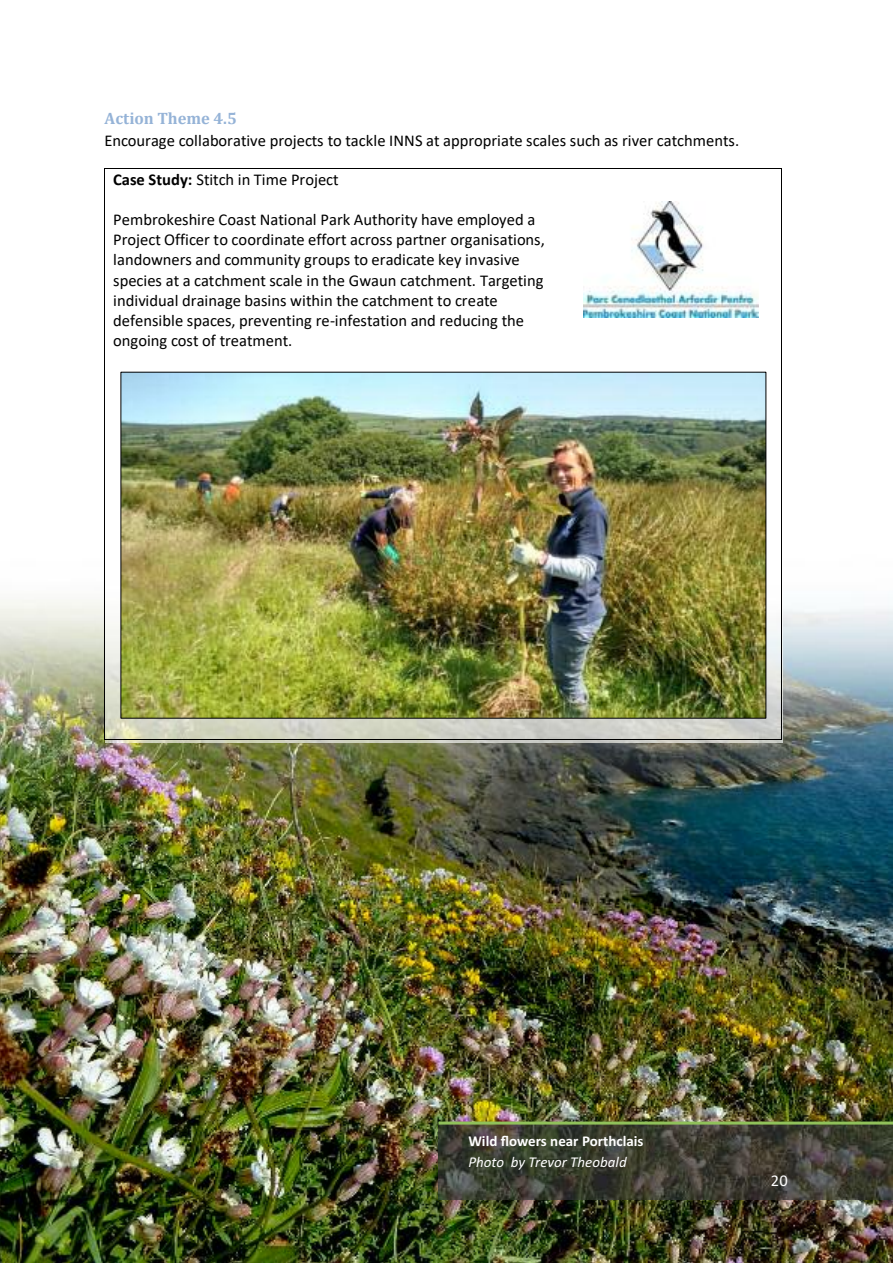
<style>
.page{position:relative;width:893px;height:1263px;background:#fff}
.page>*{position:absolute;margin:0;border:0;box-sizing:border-box;transform-origin:0 0}
.t1{font:16.5px/20.1px "Calibri";color:#000}
.t2{font:700 16.5px "Cambria";letter-spacing:-.005em;color:#95b3d7}
.t3{font:16.5px "Calibri";color:#fff}
.t4{font:700 15px "Calibri";color:#fff}
.t5{font:italic 15px "Calibri";color:#fff}
.s1{font-weight:700}
</style>
<div class="page">
<img style="left:0;top:547px;width:893px;height:716px">
<img style="left:105px;top:547px;width:677px;height:195px">
<img style="left:439px;top:1124px;width:454px;height:75px">
<hr style="left:439px;top:1121px;width:454px;height:3px;background:#90c15a">
<hr style="left:105px;top:168px;width:676px;height:1px;background:#000">
<hr style="left:105px;top:169px;width:1px;height:570px;background:#000">
<hr style="left:105px;top:739px;width:676px;height:1px;background:#000">
<hr style="left:781px;top:169px;width:1px;height:570px;background:#000">
<img style="left:123px;top:374px;width:641px;height:342px">
<img style="left:584px;top:202px;width:175px;height:116px">
<p class="t2" style="left:105px;top:108px;width:134px">Action Theme 4.5</p>
<p class="t1" style="left:105px;top:132px;width:636px">Encourage collaborative projects to tackle INNS at appropriate scales such as river catchments.</p>
<p class="t1" style="left:113px;top:171px;width:227px"><span class="s1">Case Study:</span> Stitch in Time Project</p>
<p class="t1" style="left:113px;top:211px;width:433px">Pembrokeshire Coast National Park Authority have employed a Project Officer to coordinate effort across partner organisations, landowners and community groups to eradicate key invasive species at a catchment scale in the Gwaun catchment. Targeting individual drainage basins within the catchment to create defensible spaces, preventing re-infestation and reducing the ongoing cost of treatment.</p>
<p class="t4" style="left:468px;top:1132px;width:177px">Wild flowers near Porthclais</p>
<p class="t5" style="left:468px;top:1153px;width:160px">Photo by Trevor Theobald</p>
<p class="t3" style="left:771px;top:1170px;width:18px">20</p>
</div>
